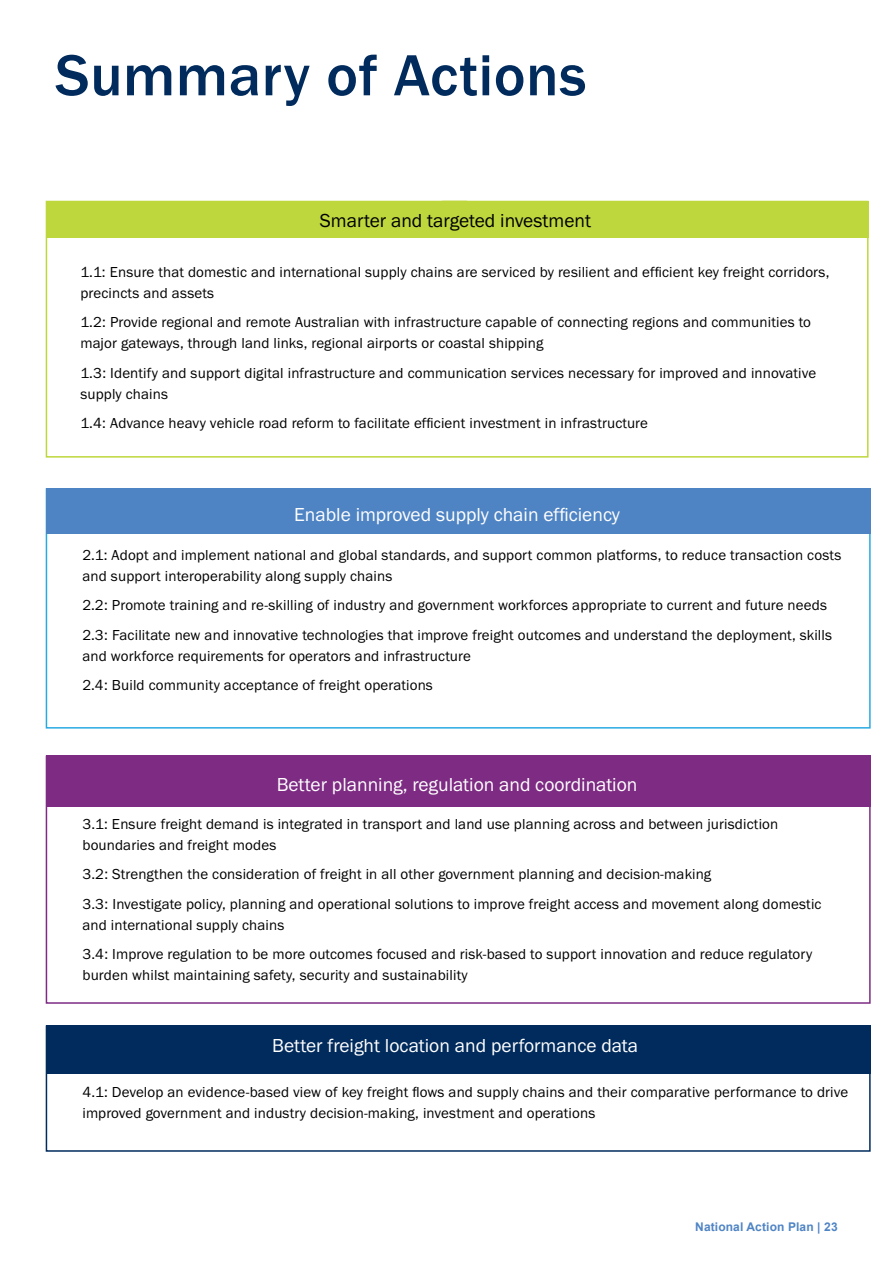
<style>
.page{position:relative;width:893px;height:1263px;background:#fff}
.page>*{position:absolute;margin:0;border:0;box-sizing:border-box;transform-origin:0 0}
.Headings{font:500 60px "Franklin Gothic URW";letter-spacing:.01em;color:#002b5c}
.Graphic_Lables{font:19.5px "Franklin Gothic URW Boo";color:#fff}
.Graphic_Lables-2{font:19.5px "Franklin Gothic URW Boo";color:#000}
.Body_list{font:15px/21px "Franklin Gothic URW Boo";letter-spacing:.01em;color:#000}
.t1{font:700 12px "Arial";letter-spacing:.01em;color:#4f84c4}
</style>
<div class="page">
<div style="left:46px;top:201px;width:822px;height:36px;background:#bed73d"></div>
<div style="left:46px;top:201px;width:822px;height:257px;border:2px solid #bed73d"></div>
<svg style="left:442px;top:201px;width:25px;height:3px"></svg>
<div style="left:46px;top:488px;width:825px;height:45px;background:#4f84c4"></div>
<div style="left:46px;top:755px;width:825px;height:249px;border:2px solid #7d2b83"></div>
<div style="left:46px;top:756px;width:825px;height:51px;background:#7d2b83"></div>
<svg style="left:444px;top:755px;width:25px;height:1px"></svg>
<div style="left:46px;top:1025px;width:825px;height:49px;background:#002b5c"></div>
<p class="Headings" style="left:55px;top:38px;width:533px">Summary of Actions</p>
<p class="Graphic_Lables-2" style="left:320px;top:209px;width:273px">Smarter and targeted investment</p>
<p class="Body_list" style="left:80px;top:261px;width:750px">1.1: Ensure that domestic and international supply chains are serviced by resilient and efficient key freight corridors, precincts and assets</p>
<p class="Body_list" style="left:80px;top:311px;width:732px">1.2: Provide regional and remote Australian with infrastructure capable of connecting regions and communities to major gateways, through land links, regional airports or coastal shipping</p>
<p class="Body_list" style="left:80px;top:362px;width:737px">1.3: Identify and support digital infrastructure and communication services necessary for improved and innovative supply chains</p>
<p class="Body_list" style="left:80px;top:412px;width:569px">1.4: Advance heavy vehicle road reform to facilitate efficient investment in infrastructure</p>
<p class="Graphic_Lables" style="left:294px;top:502px;width:327px">Enable improved supply chain efficiency</p>
<p class="Body_list" style="left:82px;top:544px;width:760px">2.1: Adopt and implement national and global standards, and support common platforms, to reduce transaction costs and support interoperability along supply chains</p>
<p class="Body_list" style="left:82px;top:595px;width:746px">2.2: Promote training and re-skilling of industry and government workforces appropriate to current and future needs</p>
<p class="Body_list" style="left:82px;top:624px;width:751px">2.3: Facilitate new and innovative technologies that improve freight outcomes and understand the deployment, skills and workforce requirements for operators and infrastructure</p>
<p class="Body_list" style="left:82px;top:675px;width:352px">2.4: Build community acceptance of freight operations</p>
<p class="Graphic_Lables" style="left:277px;top:772px;width:362px">Better planning, regulation and coordination</p>
<p class="Body_list" style="left:82px;top:813px;width:697px">3.1: Ensure freight demand is integrated in transport and land use planning across and between jurisdiction boundaries and freight modes</p>
<p class="Body_list" style="left:82px;top:863px;width:630px">3.2: Strengthen the consideration of freight in all other government planning and decision-making</p>
<p class="Body_list" style="left:82px;top:893px;width:741px">3.3: Investigate policy, planning and operational solutions to improve freight access and movement along domestic and international supply chains</p>
<p class="Body_list" style="left:82px;top:943px;width:731px">3.4: Improve regulation to be more outcomes focused and risk-based to support innovation and reduce regulatory burden whilst maintaining safety, security and sustainability</p>
<p class="Graphic_Lables" style="left:272px;top:1033px;width:368px">Better freight location and performance data</p>
<p class="Body_list" style="left:82px;top:1081px;width:767px">4.1: Develop an evidence-based view of key freight flows and supply chains and their comparative performance to drive improved government and industry decision-making, investment and operations</p>
<p class="t1" style="left:695px;top:1218px;width:144px">National Action Plan | 23</p>
</div>
